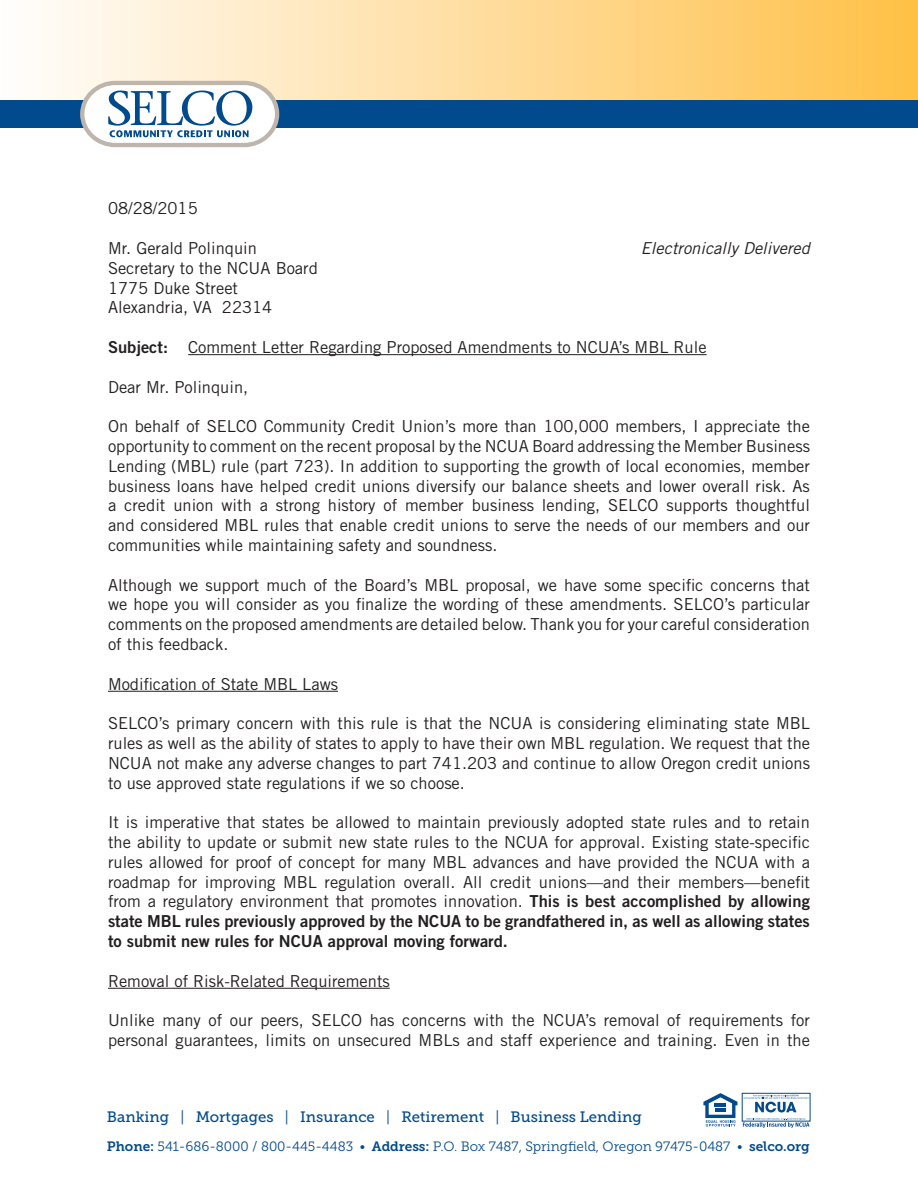
<style>
.page{position:relative;width:918px;height:1188px;background:#fff}
.page>*{position:absolute;margin:0;border:0;box-sizing:border-box;transform-origin:0 0}
.t1{font:16.5px/19.8px "Trade Gothic LT Std";color:#231f20;text-align:justify}
.t2{font:italic 16.5px "Trade Gothic LT Std";color:#231f20}
.t3{font:15px "Museo Slab 500";color:#004a8d}
.t4{font:13.5px "Museo Slab 300";letter-spacing:-.005em;color:#004a8d}
.s1{font-family:"Trade Gothic LT Std Bd 2"}
.s2{font-family:"Museo Slab 300"}
.s3{font-family:"Museo Slab 700"}
</style>
<div class="page">
<div style="left:0;top:0;width:918px;height:102px;background:linear-gradient(to right,#fffdfe,#ffc048)"></div>
<div style="left:0;top:100px;width:918px;height:28px;background:#004a8d"></div>
<svg style="left:80px;top:81px;width:199px;height:66px"></svg>
<div style="left:742px;top:1093px;width:68px;height:28px;border:1px solid #004a8d"></div>
<svg style="left:743px;top:1118px;width:66px;height:10px"></svg>
<svg style="left:743px;top:1095px;width:66px;height:17px"></svg>
<svg style="left:703px;top:1093px;width:34px;height:34px"></svg>
<hr style="left:188px;top:354px;width:519px;height:1px;background:#231f20">
<hr style="left:108px;top:691px;width:230px;height:1px;background:#231f20">
<hr style="left:108px;top:988px;width:282px;height:1px;background:#231f20">
<p class="t1" style="left:108px;top:198px;width:91px">08/28/2015</p>
<p class="t1" style="left:108px;top:238px;width:150px">Mr. Gerald Polinquin</p>
<p class="t2" style="left:641px;top:238px;width:171px">Electronically Delivered</p>
<p class="t1" style="left:108px;top:258px;width:211px">Secretary to the NCUA Board</p>
<p class="t1" style="left:108px;top:278px;width:132px">1775 Duke Street</p>
<p class="t1" style="left:108px;top:297px;width:166px">Alexandria, VA 22314</p>
<p class="t1" style="left:108px;top:337px;width:600px"><span class="s1">Subject:</span> Comment Letter Regarding Proposed Amendments to NCUA’s MBL Rule</p>
<p class="t1" style="left:108px;top:377px;width:142px">Dear Mr. Polinquin,</p>
<p class="t1" style="left:108px;top:416px;width:704px">On behalf of SELCO Community Credit Union’s more than 100,000 members, I appreciate the opportunity to comment on the recent proposal by the NCUA Board addressing the Member Business Lending (MBL) rule (part 723). In addition to supporting the growth of local economies, member business loans have helped credit unions diversify our balance sheets and lower overall risk. As a credit union with a strong history of member business lending, SELCO supports thoughtful and considered MBL rules that enable credit unions to serve the needs of our members and our communities while maintaining safety and soundness.</p>
<p class="t1" style="left:108px;top:575px;width:704px">Although we support much of the Board’s MBL proposal, we have some specific concerns that we hope you will consider as you finalize the wording of these amendments. SELCO’s particular comments on the proposed amendments are detailed below. Thank you for your careful consideration of this feedback.</p>
<p class="t1" style="left:108px;top:674px;width:232px">Modification of State MBL Laws</p>
<p class="t1" style="left:108px;top:713px;width:704px">SELCO’s primary concern with this rule is that the NCUA is considering eliminating state MBL rules as well as the ability of states to apply to have their own MBL regulation. We request that the NCUA not make any adverse changes to part 741.203 and continue to allow Oregon credit unions to use approved state regulations if we so choose.</p>
<p class="t1" style="left:108px;top:812px;width:704px">It is imperative that states be allowed to maintain previously adopted state rules and to retain the ability to update or submit new state rules to the NCUA for approval. Existing state-specific rules allowed for proof of concept for many MBL advances and have provided the NCUA with a roadmap for improving MBL regulation overall. All credit unions—and their members—benefit from a regulatory environment that promotes innovation. <span class="s1">This is best accomplished by allowing state MBL rules previously approved by the NCUA to be grandfathered in, as well as allowing states to submit new rules for NCUA approval moving forward.</span></p>
<p class="t1" style="left:108px;top:971px;width:283px">Removal of Risk-Related Requirements</p>
<p class="t1" style="left:108px;top:1010px;width:704px">Unlike many of our peers, SELCO has concerns with the NCUA’s removal of requirements for personal guarantees, limits on unsecured MBLs and staff experience and training. Even in the</p>
<p class="t3" style="left:107px;top:1108px;width:536px">Banking <span class="s2">|</span> Mortgages <span class="s2">|</span> Insurance <span class="s2">|</span> Retirement <span class="s2">|</span> Business Lending</p>
<p class="t4" style="left:107px;top:1139px;width:704px"><span class="s3">Phone:</span> 541-686-8000 / 800-445-4483 • <span class="s3">Address:</span> P.O. Box 7487, Springfield, Oregon 97475-0487 • <span class="s3">selco.org</span></p>
</div>
